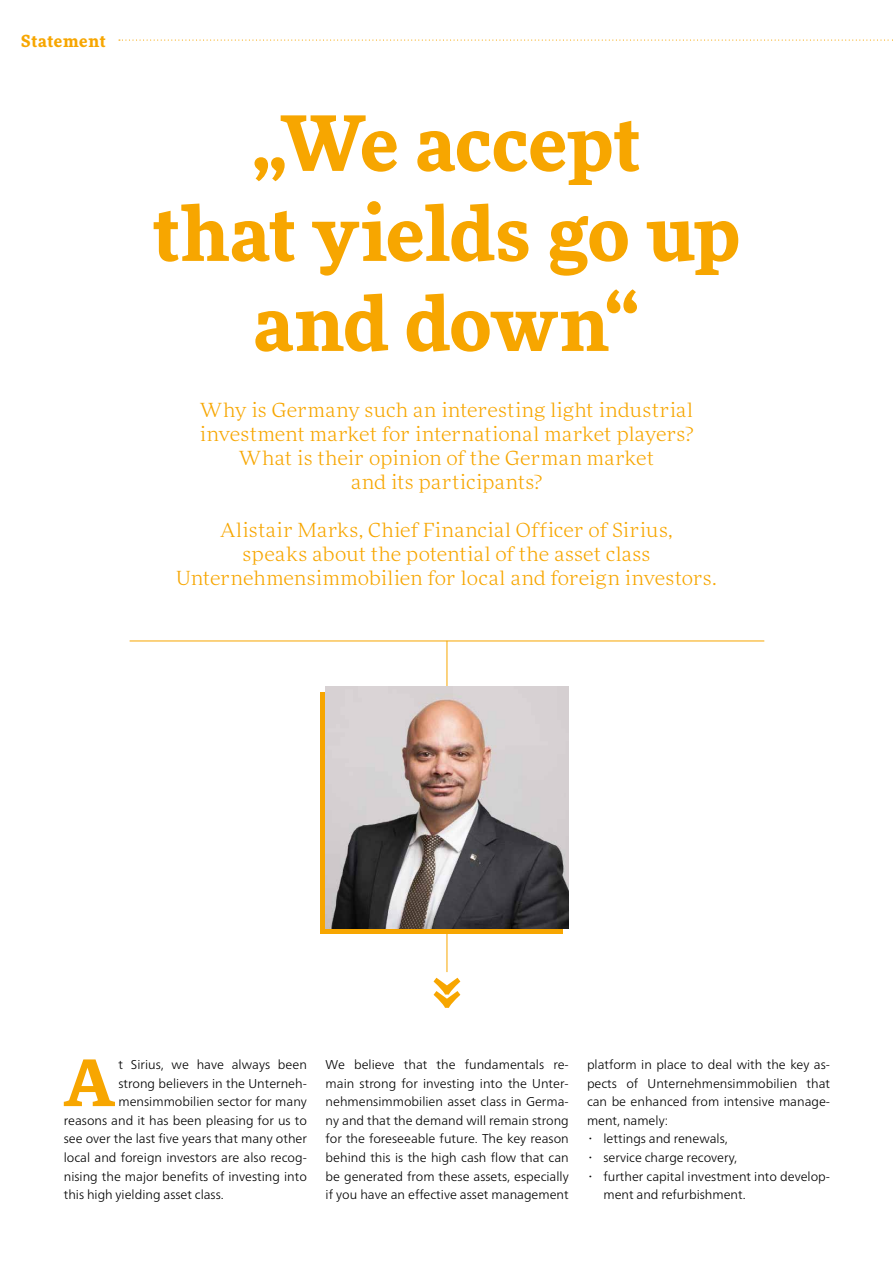
<style>
.page{position:relative;width:893px;height:1263px;background:#fff}
.page>*{position:absolute;margin:0;border:0;box-sizing:border-box;transform-origin:0 0}
.t1{font:700 75px/90px "More Pro";color:#f7a600;text-align:center}
.t2{font:700 63px "More Pro";color:#f7a600}
.t3{font:300 expanded 19.5px/24px "More Pro";letter-spacing:.005em;color:#f7a600;text-align:center}
.t4{font:700 16.5px "More Pro";letter-spacing:.04em;color:#f7a600}
.t5{font:300 12.75px/18.6px "Frutiger Neue LTW1 G";color:#000;text-align:justify}
.s1{font-family:"More Pro";font-weight:400}
</style>
<div class="page">
<svg style="left:119px;top:40px;width:774px;height:1px"></svg>
<hr style="left:130px;top:641px;width:634px;height:1px;background:#f7a600">
<hr style="left:447px;top:641px;width:1px;height:331px;background:#f7a600">
<svg style="left:434px;top:978px;width:26px;height:30px"></svg>
<div style="left:320px;top:692px;width:243px;height:242px;background:#f7a600"></div>
<img style="left:325px;top:686px;width:243px;height:242px">
<p class="t4" style="left:21px;top:29px;width:86px">Statement</p>
<h1 class="t1" style="left:153px;top:92px;width:589px">„We accept<br>that yields go up and down“</h1>
<h3 class="t3" style="left:200px;top:397px;width:495px">Why is Germany such an interesting light industrial investment market for international market players?<br>What is their opinion of the German market<br>and its participants?</h3>
<h3 class="t3" style="left:176px;top:517px;width:542px">Alistair Marks, Chief Financial Officer of Sirius,<br>speaks about the potential of the asset class<br>Unternehmensimmobilien for local and foreign investors.</h3>
<h2 class="t2" style="left:63px;top:1035px;width:53px">A</h2>
<p class="t5" style="left:119px;top:1055px;width:190px">t Sirius, we have always been</p>
<p class="t5" style="left:119px;top:1074px;width:190px">strong believers in the Unterneh-</p>
<p class="t5" style="left:119px;top:1092px;width:190px">mensimmobilien sector for many</p>
<p class="t5" style="left:64px;top:1111px;width:245px">reasons and it has been pleasing for us to</p>
<p class="t5" style="left:64px;top:1129px;width:245px">see over the last five years that many other</p>
<p class="t5" style="left:64px;top:1148px;width:245px">local and foreign investors are also recog-</p>
<p class="t5" style="left:64px;top:1167px;width:245px">nising the major benefits of investing into</p>
<p class="t5" style="left:64px;top:1185px;width:162px">this high yielding asset class.</p>
<p class="t5" style="left:326px;top:1055px;width:245px">We believe that the fundamentals re&shy;main strong for investing into the Unter&shy;nehmensimmobilien asset class in Germa&shy;ny and that the demand will remain strong for the foreseeable future. The key reason behind this is the high cash flow that can be generated from these assets, especially if you have an effective asset management</p>
<p class="t5" style="left:587px;top:1055px;width:245px">platform in place to deal with the key as-</p>
<p class="t5" style="left:587px;top:1074px;width:245px">pects of Unternehmensimmobilien that</p>
<p class="t5" style="left:587px;top:1092px;width:245px">can be enhanced from intensive manage-</p>
<p class="t5" style="left:587px;top:1111px;width:83px">ment, namely:</p>
<p class="t5" style="left:587px;top:1129px;width:142px"><span class="s1">⋅</span> lettings and renewals,</p>
<p class="t5" style="left:587px;top:1148px;width:152px"><span class="s1">⋅</span> service charge recovery,</p>
<p class="t5" style="left:587px;top:1167px;width:245px"><span class="s1">⋅</span> further capital investment into develop-</p>
<p class="t5" style="left:603px;top:1185px;width:144px">ment and refurbishment.</p>
</div>
